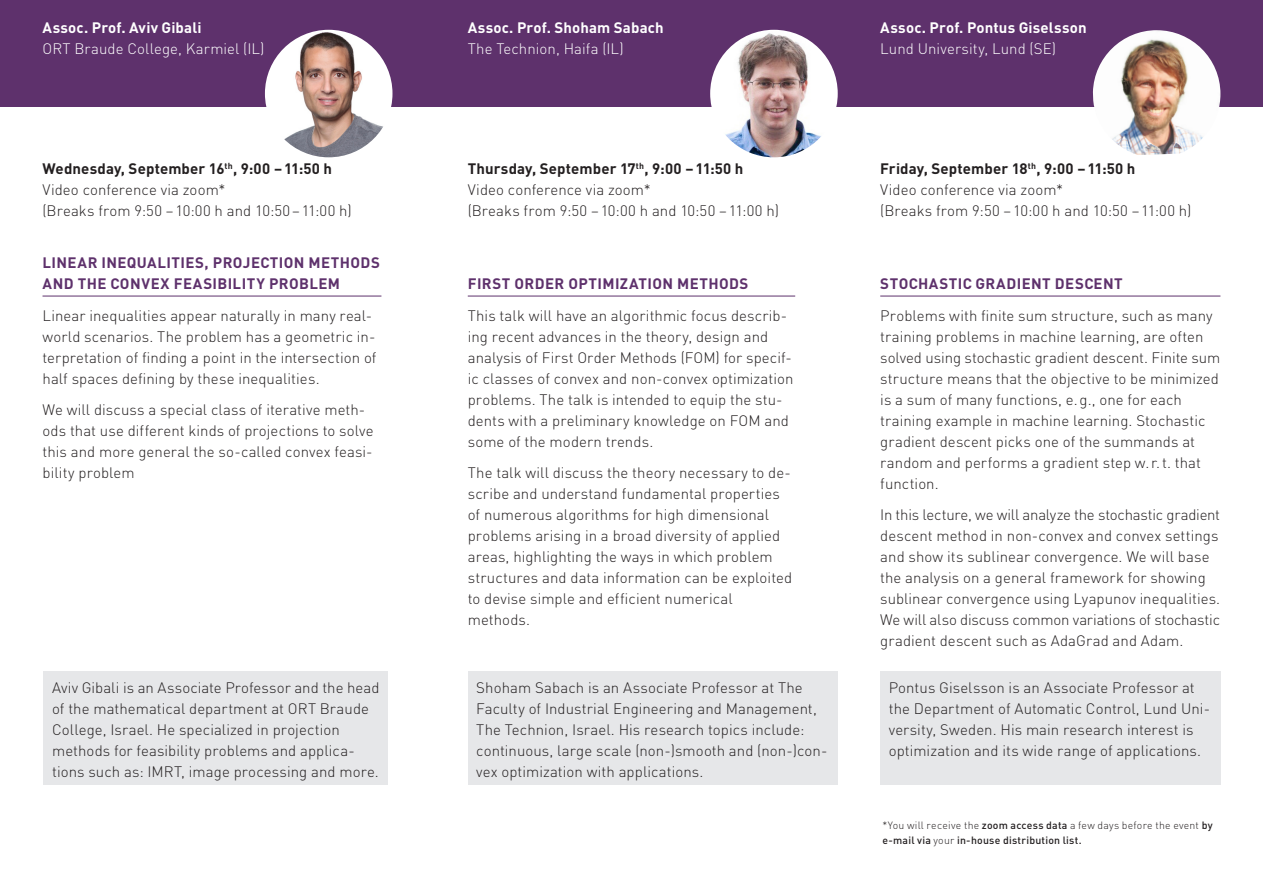
<style>
.page{position:relative;width:1263px;height:893px;background:#fff}
.page>*{position:absolute;margin:0;border:0;box-sizing:border-box;transform-origin:0 0}
.Text__FL__10pt{font:300 15px/21px "DIN";letter-spacing:.005em;color:#231f20}
.Text__FL__10pt-2{font:700 15px/21px "DIN";letter-spacing:.03em;color:#5e316c}
.Text__FL__10pt-3{font:700 15px/21px "DIN";letter-spacing:.01em;color:#fff}
.Text__FL__10pt-4{font:300 15px/21px "DIN";letter-spacing:.005em;color:#fff}
.Text__DIN__10pt{font:500 10.5px/15px "DIN";letter-spacing:.025em;color:#231f20}
.s1{font-weight:700}
.s2{font-weight:300}
</style>
<div class="page">
<div style="left:0;top:0;width:1263px;height:106px;background:#5e316c"></div>
<hr style="left:43px;top:296px;width:338px;height:1px;background:#5e316c">
<hr style="left:880px;top:296px;width:340px;height:1px;background:#5e316c">
<hr style="left:468px;top:296px;width:327px;height:1px;background:#5e316c">
<img style="left:265px;top:30px;width:127px;height:127px;border-radius:64px">
<img style="left:710px;top:30px;width:128px;height:127px;border-radius:64px">
<img style="left:1093px;top:30px;width:127px;height:125px">
<div style="left:468px;top:672px;width:370px;height:113px;background:#e6e7e9"></div>
<div style="left:880px;top:672px;width:340px;height:113px;background:#e6e7e9"></div>
<div style="left:44px;top:672px;width:344px;height:113px;background:#e6e7e9"></div>
<p class="Text__FL__10pt-4" style="left:43px;top:17px;width:224px"><span class="s1">Assoc. Prof. Aviv Gibali<br></span>ORT Braude College, Karmiel (IL)</p>
<p class="Text__FL__10pt" style="left:43px;top:157px;width:311px"><span class="s1">Wednesday, September 16</span><sup>th</sup><span class="s1">, 9:00 –11:50 h<br></span>Video conference via zoom*<br>(Breaks from 9:50 –10:00 h and 10:50–11:00 h)</p>
<p class="Text__FL__10pt-2" style="left:43px;top:252px;width:339px">LINEAR INEQUALITIES, PROJECTION METHODS<br>AND THE CONVEX FEASIBILITY PROBLEM</p>
<p class="Text__FL__10pt" style="left:43px;top:304px;width:335px">Linear inequalities appear naturally in many real&shy;world scenarios. The problem has a geometric in&shy;terpretation of finding a point in the intersection of half spaces defining by these inequalities.</p>
<p class="Text__FL__10pt" style="left:43px;top:399px;width:333px">We will discuss a special class of iterative meth&shy;ods that use different kinds of projections to solve this and more general the so-called convex feasi&shy;bility problem</p>
<p class="Text__FL__10pt" style="left:52px;top:676px;width:329px">Aviv Gibali is an Associate Professor and the head of the mathematical department at ORT Braude College, Israel. He specialized in projection methods for feasibility problems and applica&shy;tions such as: IMRT, image processing and more.</p>
<p class="Text__FL__10pt-3" style="left:468px;top:17px;width:197px">Assoc. Prof. Shoham Sabach<br><span class="s2">The Technion, Haifa (IL)</span></p>
<p class="Text__FL__10pt-3" style="left:880px;top:17px;width:208px">Assoc. Prof. Pontus Giselsson<br><span class="s2">Lund University, Lund (SE)</span></p>
<p class="Text__FL__10pt" style="left:468px;top:157px;width:313px"><span class="s1">Thursday, September 17</span><sup>th</sup><span class="s1">, 9:00 –11:50 h<br></span>Video conference via zoom*<br>(Breaks from 9:50 –10:00 h and 10:50 –11:00 h)</p>
<p class="Text__FL__10pt-2" style="left:468px;top:273px;width:282px">FIRST ORDER OPTIMIZATION METHODS</p>
<p class="Text__FL__10pt" style="left:468px;top:304px;width:327px">This talk will have an algorithmic focus describ&shy;ing recent advances in the theory, design and analysis of First Order Methods (FOM) for specif&shy;ic classes of convex and non-convex optimization problems. The talk is intended to equip the stu&shy;dents with a preliminary knowledge on FOM and some of the modern trends.</p>
<p class="Text__FL__10pt" style="left:468px;top:462px;width:326px">The talk will discuss the theory necessary to de&shy;scribe and understand fundamental properties of numerous algorithms for high dimensional problems arising in a broad diversity of applied areas, highlighting the ways in which problem structures and data information can be exploited to devise simple and efficient numerical methods.</p>
<p class="Text__FL__10pt" style="left:880px;top:157px;width:313px"><span class="s1">Friday, September 18</span><sup>th</sup><span class="s1">, 9:00 –11:50 h<br></span>Video conference via zoom*<br>(Breaks from 9:50 –10:00 h and 10:50 –11:00 h)</p>
<p class="Text__FL__10pt-2" style="left:880px;top:273px;width:244px">STOCHASTIC GRADIENT DESCENT</p>
<p class="Text__FL__10pt" style="left:880px;top:304px;width:342px">Problems with finite sum structure, such as many training problems in machine learning, are often solved using stochastic gradient descent. Finite sum structure means that the objective to be minimized is a sum of many functions, e.g., one for each training example in machine learning. Stochastic gradient descent picks one of the summands at random and performs a gradient step w. r.t. that function.</p>
<p class="Text__FL__10pt" style="left:880px;top:504px;width:341px">In this lecture, we will analyze the stochastic gradient descent method in non-convex and convex settings and show its sublinear convergence. We will base the analysis on a general framework for showing sublinear convergence using Lyapunov inequalities.<br>We will also discuss common variations of stochastic gradient descent such as AdaGrad and Adam.</p>
<p class="Text__FL__10pt" style="left:476px;top:676px;width:353px">Shoham Sabach is an Associate Professor at The Faculty of Industrial Engineering and Management, The Technion, Israel. His research topics include: continuous, large scale (non-)smooth and (non-)con&shy;vex optimization with applications.</p>
<p class="Text__FL__10pt" style="left:889px;top:676px;width:323px">Pontus Giselsson is an Associate Professor at the Department of Automatic Control, Lund Uni&shy;versity, Sweden. His main research interest is optimization and its wide range of applications.</p>
<p class="Text__DIN__10pt" style="left:882px;top:818px;width:332px"><span class="s2">*You will receive the</span> zoom access data <span class="s2">a few days before the event</span> by e-mail via <span class="s2">your</span> in-house distribution list.</p>
</div>
